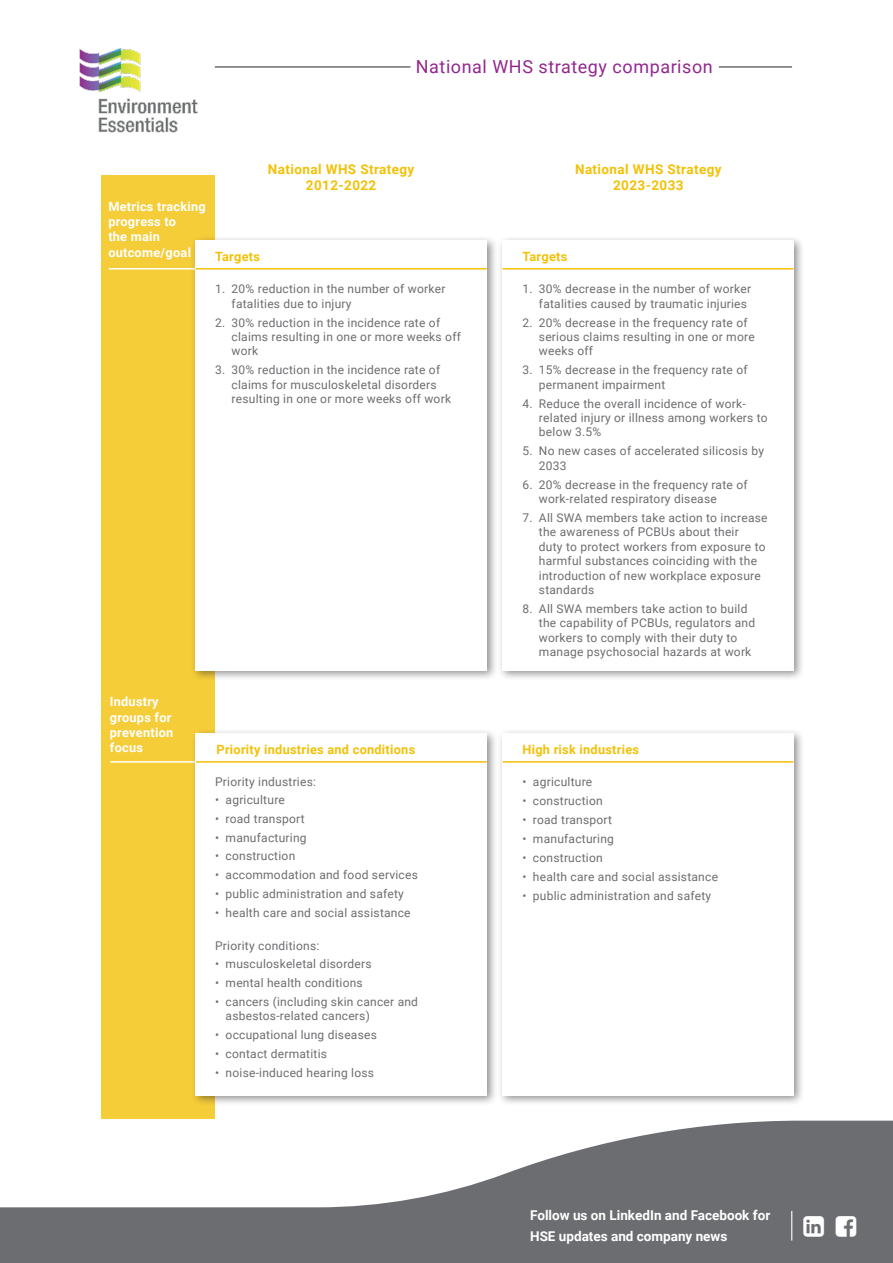
<style>
.page{position:relative;width:893px;height:1263px;background:#fff}
.page>*{position:absolute;margin:0;border:0;box-sizing:border-box;transform-origin:0 0}
.t1{font:18px "Roboto";letter-spacing:.03em;color:#92278f}
.t2{font:700 13.5px/21px "Roboto";color:#fff}
.Table_heading{font:700 13.5px "Roboto";letter-spacing:.03em;color:#f3c108}
.Section_heading{font:700 12.75px/15.3px "Roboto";letter-spacing:.02em;color:#fff}
.Section_2_heading{font:700 12.75px "Roboto";letter-spacing:.02em;color:#f3c108}
.Table_copy{font:12px/14.4px "Roboto";letter-spacing:.02em;color:#6c6d70}
</style>
<div class="page">
<svg style="left:0;top:1121px;width:893px;height:142px;fill:#6c6d70"></svg>
<svg style="left:791px;top:1211px;width:1px;height:29px"></svg>
<img style="left:79px;top:48px;width:119px;height:85px">
<hr style="left:719px;top:66px;width:73px;height:2px;background:#6c6d70">
<hr style="left:215px;top:66px;width:195px;height:2px;background:#6c6d70">
<div style="left:101px;top:175px;width:114px;height:943px;background:#f5cd39"></div>
<div style="left:190px;top:235px;width:308px;height:447px;background:#231f20;opacity:.5"></div>
<div style="left:195px;top:240px;width:292px;height:430px;background:#fff"></div>
<div style="left:497px;top:235px;width:308px;height:447px;background:#231f20;opacity:.5"></div>
<div style="left:502px;top:240px;width:292px;height:430px;background:#fff"></div>
<hr style="left:109px;top:268px;width:86px;height:1px;background:#fff">
<hr style="left:195px;top:268px;width:292px;height:1px;background:#f3c108">
<hr style="left:503px;top:268px;width:291px;height:1px;background:#f3c108">
<hr style="left:110px;top:761px;width:87px;height:2px;background:#fff">
<div style="left:191px;top:728px;width:307px;height:378px;background:#231f20;opacity:.5"></div>
<div style="left:196px;top:733px;width:291px;height:362px;background:#fff"></div>
<div style="left:497px;top:728px;width:308px;height:379px;background:#231f20;opacity:.5"></div>
<div style="left:502px;top:733px;width:292px;height:362px;background:#fff"></div>
<hr style="left:196px;top:761px;width:291px;height:2px;background:#f3c108">
<hr style="left:503px;top:761px;width:291px;height:2px;background:#f3c108">
<svg style="left:803px;top:1216px;width:21px;height:21px"></svg>
<svg style="left:836px;top:1216px;width:20px;height:21px"></svg>
<h1 class="t1" style="left:416px;top:54px;width:298px">National WHS strategy comparison</h1>
<p class="Table_heading" style="left:268px;top:160px;width:148px">National WHS Strategy</p>
<p class="Table_heading" style="left:306px;top:176px;width:72px">2012-2022</p>
<p class="Table_heading" style="left:575px;top:160px;width:148px">National WHS Strategy</p>
<p class="Table_heading" style="left:613px;top:176px;width:72px">2023-2033</p>
<p class="Section_heading" style="left:108px;top:198px;width:99px">Metrics tracking progress to</p>
<p class="Section_heading" style="left:108px;top:229px;width:53px">the main</p>
<p class="Section_heading" style="left:108px;top:244px;width:84px">outcome/goal</p>
<p class="Section_2_heading" style="left:215px;top:247px;width:46px">Targets</p>
<p class="Section_2_heading" style="left:522px;top:247px;width:46px">Targets</p>
<p class="Table_copy" style="left:232px;top:281px;width:215px;text-indent:-16px">1. 20% reduction in the number of worker fatalities due to injury</p>
<p class="Table_copy" style="left:232px;top:315px;width:231px;text-indent:-16px">2. 30% reduction in the incidence rate of claims resulting in one or more weeks off work</p>
<p class="Table_copy" style="left:232px;top:362px;width:221px;text-indent:-16px">3. 30% reduction in the incidence rate of claims for musculoskeletal disorders resulting in one or more weeks off work</p>
<p class="Table_copy" style="left:539px;top:281px;width:214px;text-indent:-16px">1. 30% decrease in the number of worker fatalities caused by traumatic injuries</p>
<p class="Table_copy" style="left:539px;top:315px;width:217px;text-indent:-16px">2. 20% decrease in the frequency rate of serious claims resulting in one or more weeks off</p>
<p class="Table_copy" style="left:539px;top:362px;width:210px;text-indent:-16px">3. 15% decrease in the frequency rate of permanent impairment</p>
<p class="Table_copy" style="left:539px;top:396px;width:230px;text-indent:-16px">4. Reduce the overall incidence of work&shy;related injury or illness among workers to below 3.5%</p>
<p class="Table_copy" style="left:539px;top:443px;width:227px;text-indent:-16px">5. No new cases of accelerated silicosis by<br>2033</p>
<p class="Table_copy" style="left:539px;top:477px;width:210px;text-indent:-16px">6. 20% decrease in the frequency rate of work-related respiratory disease</p>
<p class="Table_copy" style="left:539px;top:510px;width:230px;text-indent:-16px">7. All SWA members take action to increase the awareness of PCBUs about their<br>duty to protect workers from exposure to harmful substances coinciding with the introduction of new workplace exposure standards</p>
<p class="Table_copy" style="left:539px;top:601px;width:218px;text-indent:-16px">8. All SWA members take action to build the capability of PCBUs, regulators and workers to comply with their duty to manage psychosocial hazards at work</p>
<p class="Section_heading" style="left:110px;top:694px;width:65px">Industry groups for prevention focus</p>
<p class="Section_2_heading" style="left:217px;top:740px;width:200px">Priority industries and conditions</p>
<p class="Section_2_heading" style="left:522px;top:740px;width:118px">High risk industries</p>
<p class="Table_copy" style="left:215px;top:774px;width:102px">Priority industries:</p>
<p class="Table_copy" style="left:215px;top:792px;width:71px">• agriculture</p>
<p class="Table_copy" style="left:215px;top:811px;width:91px">• road transport</p>
<p class="Table_copy" style="left:215px;top:830px;width:93px">• manufacturing</p>
<p class="Table_copy" style="left:215px;top:848px;width:82px">• construction</p>
<p class="Table_copy" style="left:215px;top:867px;width:204px">• accommodation and food services</p>
<p class="Table_copy" style="left:215px;top:886px;width:190px">• public administration and safety</p>
<p class="Table_copy" style="left:215px;top:905px;width:197px">• health care and social assistance</p>
<p class="Table_copy" style="left:215px;top:938px;width:106px">Priority conditions:</p>
<p class="Table_copy" style="left:215px;top:956px;width:158px">• musculoskeletal disorders</p>
<p class="Table_copy" style="left:215px;top:975px;width:149px">• mental health conditions</p>
<p class="Table_copy" style="left:226px;top:994px;width:194px;text-indent:-10px">• cancers (including skin cancer and asbestos-related cancers)</p>
<p class="Table_copy" style="left:215px;top:1027px;width:163px">• occupational lung diseases</p>
<p class="Table_copy" style="left:215px;top:1046px;width:114px">• contact dermatitis</p>
<p class="Table_copy" style="left:215px;top:1065px;width:160px">• noise-induced hearing loss</p>
<p class="Table_copy" style="left:522px;top:774px;width:71px">• agriculture</p>
<p class="Table_copy" style="left:522px;top:793px;width:82px">• construction</p>
<p class="Table_copy" style="left:522px;top:812px;width:91px">• road transport</p>
<p class="Table_copy" style="left:522px;top:831px;width:93px">• manufacturing</p>
<p class="Table_copy" style="left:522px;top:850px;width:82px">• construction</p>
<p class="Table_copy" style="left:522px;top:869px;width:197px">• health care and social assistance</p>
<p class="Table_copy" style="left:522px;top:888px;width:190px">• public administration and safety</p>
<p class="t2" style="left:530px;top:1204px;width:242px">Follow us on LinkedIn and Facebook for<br>HSE updates and company news</p>
</div>
